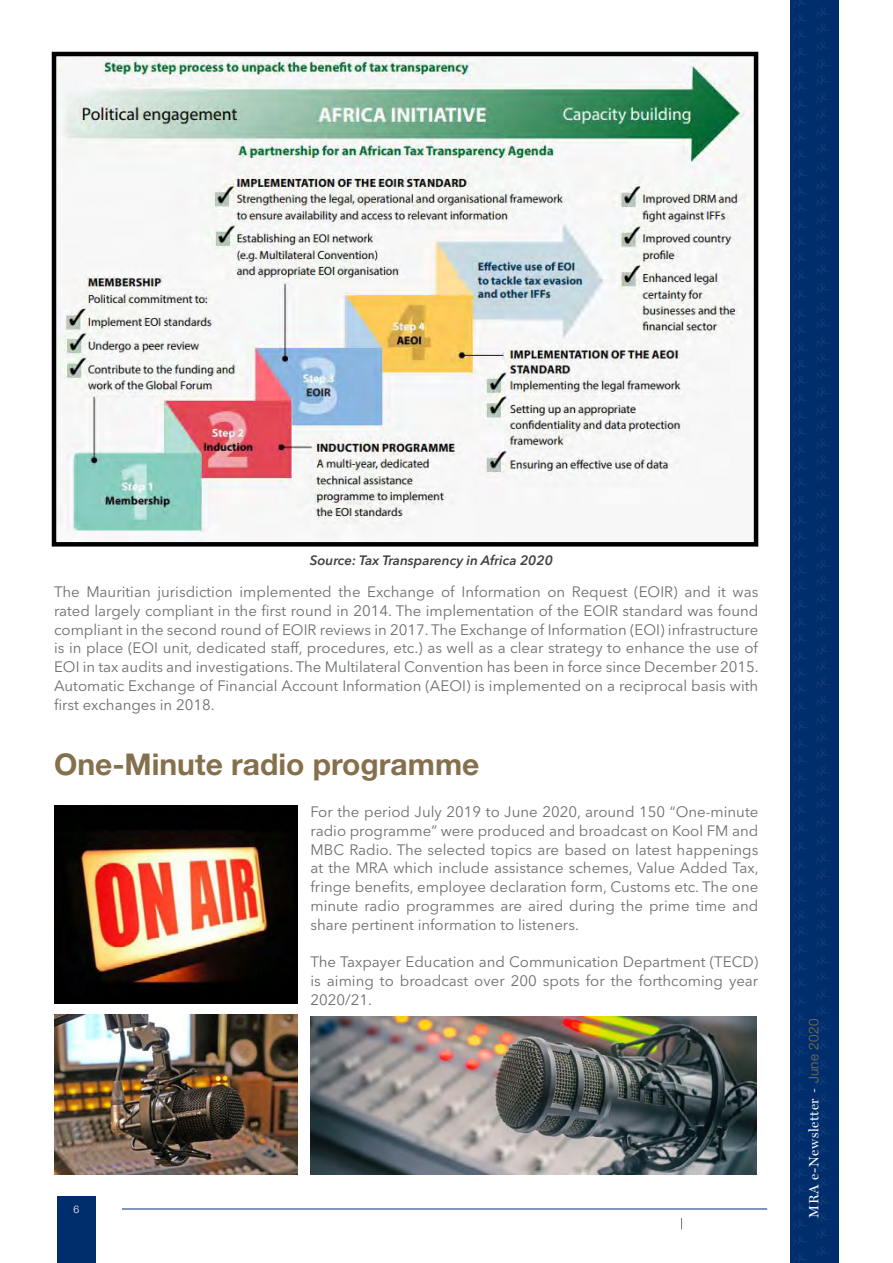
<style>
.page{position:relative;width:893px;height:1263px;background:#fff}
.page>*{position:absolute;margin:0;border:0;box-sizing:border-box;transform-origin:0 0}
.t1{font:700 30px "Helvetica Neue LT Std";color:#85704d}
.t2{font:15px/18.8px "Avenir Next LT Pro";color:#6d6e70;text-align:justify}
.t3{font:italic 600 13.5px "Avenir Next LT Pro";color:#404042}
.t4{font:13.5px "Miller Display";letter-spacing:.05em;color:#fff}
.t5{font:300 10.5px "Helvetica Neue LT Std";color:#fff}
.s1{font-family:"Helvetica Neue LT Std";font-weight:300}
.s2{font-family:"Helvetica Neue LT Std";font-weight:300;color:#85704d}
</style>
<div class="page">
<div style="left:57px;top:1196px;width:38px;height:67px;background:#002e6c"></div>
<img style="left:57px;top:57px;width:696px;height:485px">
<div style="left:52px;top:52px;width:706px;height:495px;border:4px solid #000"></div>
<img style="left:54px;top:806px;width:243px;height:197px">
<img style="left:54px;top:1015px;width:243px;height:160px">
<div style="left:62px;top:60px;width:41px;height:21px;background:#f7f7f7"></div>
<img style="left:310px;top:1016px;width:446px;height:159px">
<hr style="left:122px;top:1208px;width:645px;height:1px;background:#002e6c">
<div style="left:791px;top:0;width:48px;height:1263px;background:#002e6c"></div>
<svg style="left:794px;top:0;width:10px;height:8px"></svg>
<svg style="left:794px;top:14px;width:12px;height:26px"></svg>
<svg style="left:794px;top:48px;width:12px;height:10px"></svg>
<svg style="left:794px;top:66px;width:10px;height:26px"></svg>
<svg style="left:794px;top:100px;width:10px;height:10px"></svg>
<svg style="left:794px;top:116px;width:12px;height:26px"></svg>
<svg style="left:794px;top:150px;width:12px;height:10px"></svg>
<svg style="left:794px;top:169px;width:12px;height:10px"></svg>
<svg style="left:794px;top:187px;width:10px;height:10px"></svg>
<svg style="left:794px;top:203px;width:13px;height:10px"></svg>
<svg style="left:794px;top:221px;width:10px;height:10px"></svg>
<svg style="left:794px;top:237px;width:12px;height:26px"></svg>
<svg style="left:794px;top:271px;width:12px;height:10px"></svg>
<svg style="left:794px;top:290px;width:13px;height:10px"></svg>
<svg style="left:817px;top:8px;width:9px;height:25px"></svg>
<svg style="left:817px;top:42px;width:9px;height:8px"></svg>
<svg style="left:817px;top:59px;width:11px;height:25px"></svg>
<svg style="left:817px;top:93px;width:12px;height:42px"></svg>
<svg style="left:817px;top:144px;width:9px;height:8px"></svg>
<svg style="left:817px;top:163px;width:9px;height:8px"></svg>
<svg style="left:817px;top:180px;width:11px;height:25px"></svg>
<svg style="left:817px;top:214px;width:12px;height:26px"></svg>
<svg style="left:817px;top:247px;width:12px;height:9px"></svg>
<svg style="left:817px;top:265px;width:9px;height:8px"></svg>
<svg style="left:817px;top:284px;width:10px;height:8px"></svg>
<svg style="left:794px;top:310px;width:11px;height:26px"></svg>
<svg style="left:794px;top:343px;width:12px;height:10px"></svg>
<svg style="left:794px;top:360px;width:13px;height:10px"></svg>
<svg style="left:794px;top:376px;width:13px;height:10px"></svg>
<svg style="left:794px;top:394px;width:10px;height:10px"></svg>
<svg style="left:794px;top:412px;width:11px;height:26px"></svg>
<svg style="left:794px;top:445px;width:12px;height:10px"></svg>
<svg style="left:794px;top:462px;width:13px;height:10px"></svg>
<svg style="left:794px;top:478px;width:13px;height:10px"></svg>
<svg style="left:794px;top:496px;width:10px;height:10px"></svg>
<svg style="left:794px;top:516px;width:10px;height:10px"></svg>
<svg style="left:794px;top:532px;width:13px;height:10px"></svg>
<svg style="left:794px;top:550px;width:10px;height:10px"></svg>
<svg style="left:794px;top:566px;width:12px;height:26px"></svg>
<svg style="left:794px;top:600px;width:12px;height:10px"></svg>
<svg style="left:794px;top:618px;width:13px;height:10px"></svg>
<svg style="left:794px;top:634px;width:13px;height:10px"></svg>
<svg style="left:794px;top:652px;width:10px;height:10px"></svg>
<svg style="left:794px;top:668px;width:12px;height:26px"></svg>
<svg style="left:794px;top:702px;width:12px;height:10px"></svg>
<svg style="left:794px;top:721px;width:12px;height:10px"></svg>
<svg style="left:794px;top:739px;width:13px;height:10px"></svg>
<svg style="left:794px;top:755px;width:13px;height:10px"></svg>
<svg style="left:794px;top:773px;width:10px;height:10px"></svg>
<svg style="left:794px;top:790px;width:11px;height:26px"></svg>
<svg style="left:794px;top:823px;width:12px;height:10px"></svg>
<svg style="left:794px;top:842px;width:12px;height:10px"></svg>
<svg style="left:817px;top:303px;width:12px;height:9px"></svg>
<svg style="left:817px;top:319px;width:12px;height:9px"></svg>
<svg style="left:817px;top:337px;width:9px;height:9px"></svg>
<svg style="left:817px;top:354px;width:10px;height:24px"></svg>
<svg style="left:817px;top:387px;width:11px;height:9px"></svg>
<svg style="left:817px;top:405px;width:12px;height:9px"></svg>
<svg style="left:817px;top:421px;width:12px;height:9px"></svg>
<svg style="left:817px;top:439px;width:9px;height:9px"></svg>
<svg style="left:817px;top:456px;width:10px;height:24px"></svg>
<svg style="left:817px;top:489px;width:11px;height:9px"></svg>
<svg style="left:817px;top:509px;width:11px;height:25px"></svg>
<svg style="left:817px;top:543px;width:12px;height:26px"></svg>
<svg style="left:817px;top:576px;width:12px;height:9px"></svg>
<svg style="left:817px;top:594px;width:9px;height:8px"></svg>
<svg style="left:817px;top:612px;width:11px;height:24px"></svg>
<svg style="left:817px;top:645px;width:12px;height:26px"></svg>
<svg style="left:817px;top:678px;width:12px;height:9px"></svg>
<svg style="left:817px;top:696px;width:9px;height:8px"></svg>
<svg style="left:817px;top:715px;width:9px;height:9px"></svg>
<svg style="left:817px;top:733px;width:10px;height:24px"></svg>
<svg style="left:817px;top:766px;width:11px;height:9px"></svg>
<svg style="left:817px;top:783px;width:12px;height:9px"></svg>
<svg style="left:817px;top:799px;width:12px;height:9px"></svg>
<svg style="left:817px;top:817px;width:9px;height:9px"></svg>
<svg style="left:817px;top:836px;width:9px;height:8px"></svg>
<svg style="left:794px;top:861px;width:10px;height:26px"></svg>
<svg style="left:794px;top:894px;width:11px;height:10px"></svg>
<svg style="left:794px;top:911px;width:13px;height:10px"></svg>
<svg style="left:794px;top:927px;width:12px;height:10px"></svg>
<svg style="left:794px;top:945px;width:10px;height:10px"></svg>
<svg style="left:794px;top:963px;width:10px;height:26px"></svg>
<svg style="left:794px;top:997px;width:11px;height:9px"></svg>
<svg style="left:794px;top:1013px;width:12px;height:10px"></svg>
<svg style="left:794px;top:1029px;width:12px;height:10px"></svg>
<svg style="left:794px;top:1047px;width:13px;height:10px"></svg>
<svg style="left:794px;top:1067px;width:13px;height:10px"></svg>
<svg style="left:794px;top:1083px;width:13px;height:10px"></svg>
<svg style="left:794px;top:1101px;width:10px;height:10px"></svg>
<svg style="left:794px;top:1117px;width:11px;height:26px"></svg>
<svg style="left:794px;top:1151px;width:12px;height:10px"></svg>
<svg style="left:794px;top:1169px;width:13px;height:10px"></svg>
<svg style="left:794px;top:1185px;width:12px;height:10px"></svg>
<svg style="left:794px;top:1203px;width:10px;height:10px"></svg>
<svg style="left:794px;top:1220px;width:11px;height:26px"></svg>
<svg style="left:794px;top:1253px;width:12px;height:10px"></svg>
<svg style="left:817px;top:854px;width:12px;height:9px"></svg>
<svg style="left:817px;top:870px;width:12px;height:9px"></svg>
<svg style="left:817px;top:888px;width:12px;height:9px"></svg>
<svg style="left:817px;top:905px;width:10px;height:24px"></svg>
<svg style="left:817px;top:939px;width:11px;height:8px"></svg>
<svg style="left:817px;top:956px;width:12px;height:9px"></svg>
<svg style="left:817px;top:972px;width:12px;height:9px"></svg>
<svg style="left:817px;top:990px;width:12px;height:9px"></svg>
<svg style="left:817px;top:1007px;width:9px;height:24px"></svg>
<svg style="left:817px;top:1041px;width:10px;height:8px"></svg>
<svg style="left:817px;top:1061px;width:10px;height:24px"></svg>
<svg style="left:817px;top:1094px;width:12px;height:26px"></svg>
<svg style="left:817px;top:1127px;width:12px;height:9px"></svg>
<svg style="left:817px;top:1145px;width:9px;height:9px"></svg>
<svg style="left:817px;top:1163px;width:10px;height:24px"></svg>
<svg style="left:817px;top:1196px;width:12px;height:26px"></svg>
<svg style="left:817px;top:1229px;width:12px;height:9px"></svg>
<svg style="left:817px;top:1247px;width:9px;height:9px"></svg>
<p class="t3" style="left:310px;top:552px;width:245px">Source: Tax Transparency in Africa 2020</p>
<p class="t2" style="left:54px;top:582px;width:706px">The Mauritian jurisdiction implemented the Exchange of Information on Request (EOIR) and it was rated largely compliant in the first round in 2014. The implementation of the EOIR standard was found compliant in the second round of EOIR reviews in 2017. The Exchange of Information (EOI) infrastructure is in place (EOI unit, dedicated staff, procedures, etc.) as well as a clear strategy to enhance the use of EOI in tax audits and investigations. The Multilateral Convention has been in force since December 2015.<br>Automatic Exchange of Financial Account Information (AEOI) is implemented on a reciprocal basis with first exchanges in 2018.</p>
<h1 class="t1" style="left:54px;top:745px;width:427px">One-Minute radio programme</h1>
<p class="t5" style="left:73px;top:1203px;width:7px">6</p>
<p class="t2" style="left:310px;top:802px;width:450px">For the period July 2019 to June 2020, around 150 “One-minute radio programme” were produced and broadcast on Kool FM and MBC Radio. The selected topics are based on latest happenings at the MRA which include assistance schemes, Value Added Tax, fringe benefits, employee declaration form, Customs etc. The one minute radio programmes are aired during the prime time and share pertinent information to listeners.</p>
<p class="t2" style="left:310px;top:952px;width:449px">The Taxpayer Education and Communication Department (TECD) is aiming to broadcast over 200 spots for the forthcoming year 2020/21.</p>
<p class="t4" style="left:806px;top:1218px;width:201px;rotate:-90deg">MRA e-Newsletter <span class="s1">-</span> <span class="s2">June 2020</span></p>
</div>
